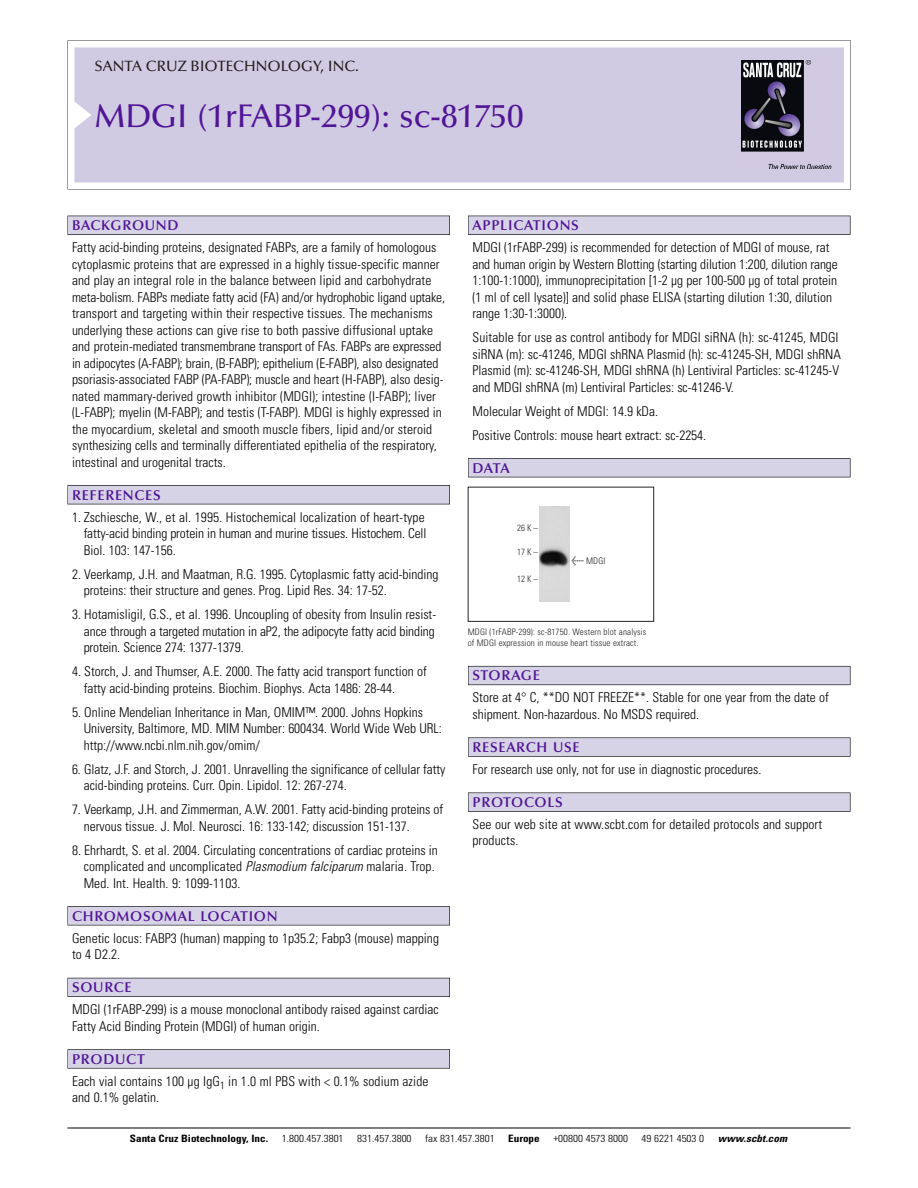
<style>
.page{position:relative;width:918px;height:1188px;background:#fff}
.page>*{position:absolute;margin:0;border:0;box-sizing:border-box;transform-origin:0 0}
.t1{font:500 33px "Optima";color:#511695}
.t2{font:500 15px "Optima";color:#231f20}
.t3{font:600 14.25px "Optima";letter-spacing:.05em;color:#511695}
.t4{font:300 condensed 13.5px/16.5px "Univers";color:#000}
.t5{font:300 condensed 10.2px "Univers";color:#000;scale:1.1 1}
.t6{font:700 condensed 10.2px "Univers";color:#000;scale:1.1 1}
.t7{font:italic 700 condensed 10.2px "Univers";letter-spacing:.005em;color:#000;scale:1.1 1}
.t8{font:9px/10.5px "Univers Condensed Light+STLXCW";letter-spacing:.015em;color:#272627}
.s1{font-style:italic}
.s2{font-family:"Meta Plus Book Roman+CFQXOM";font-size:10.5px}
</style>
<div class="page">
<div style="left:468px;top:216px;width:382px;height:19px;background:#525155"></div>
<div style="left:468px;top:216px;width:382px;height:18px;background:#d7d3e7"></div>
<div style="left:468px;top:458px;width:382px;height:19px;background:#525155"></div>
<div style="left:468px;top:459px;width:382px;height:18px;background:#d7d3e7"></div>
<div style="left:468px;top:666px;width:382px;height:19px;background:#66646d"></div>
<div style="left:468px;top:667px;width:382px;height:18px;background:#d7d3e7"></div>
<svg style="left:468px;top:737px;width:382px;height:20px"></svg>
<div style="left:468px;top:738px;width:382px;height:18px;background:#d7d3e7"></div>
<div style="left:468px;top:793px;width:382px;height:19px;background:#575759"></div>
<div style="left:468px;top:793px;width:382px;height:18px;background:#d7d3e7"></div>
<svg style="left:68px;top:40px;width:783px;height:149px"></svg>
<div style="left:74px;top:47px;width:770px;height:135px;background:#d1cae3"></div>
<img style="left:741px;top:60px;width:90px;height:108px">
<div style="left:68px;top:216px;width:382px;height:19px;background:#525155"></div>
<div style="left:68px;top:216px;width:381px;height:18px;background:#d7d3e7"></div>
<div style="left:68px;top:485px;width:382px;height:19px;background:#525155"></div>
<div style="left:68px;top:486px;width:381px;height:18px;background:#d7d3e7"></div>
<div style="left:68px;top:906px;width:382px;height:19px;background:#545357"></div>
<div style="left:68px;top:907px;width:381px;height:18px;background:#d7d3e7"></div>
<div style="left:68px;top:978px;width:382px;height:19px;background:#54535a"></div>
<div style="left:68px;top:978px;width:381px;height:18px;background:#d7d3e7"></div>
<svg style="left:68px;top:1049px;width:382px;height:20px"></svg>
<div style="left:68px;top:1050px;width:381px;height:18px;background:#d7d3e7"></div>
<hr style="left:68px;top:1128px;width:782px;height:1px;background:#000">
<div style="left:468px;top:487px;width:186px;height:135px;border:1px solid #272627"></div>
<img style="left:539px;top:507px;width:30px;height:95px">
<p class="t2" style="left:94px;top:61px;width:266px">SANTA CRUZ BIOTECHNOLOGY, INC.</p>
<h1 class="t1" style="left:94px;top:103px;width:431px">MDGI (1rFABP-299): sc-81750</h1>
<p class="t3" style="left:72px;top:219px;width:108px">BACKGROUND</p>
<p class="t4" style="left:72px;top:240px;width:375px">Fatty acid-binding proteins, designated FABPs, are a family of homologous cytoplasmic proteins that are expressed in a highly tissue-specific manner and play an integral role in the balance between lipid and carbohydrate meta-bolism. FABPs mediate fatty acid (FA) and/or hydrophobic ligand uptake, transport and targeting within their respective tissues. The mechanisms underlying these actions can give rise to both passive diffusional uptake and protein-mediated transmembrane transport of FAs. FABPs are expressed in adipocytes (A-FABP); brain, (B-FABP); epithelium (E-FABP), also designated psoriasis-associated FABP (PA-FABP); muscle and heart (H-FABP), also desig&shy;nated mammary-derived growth inhibitor (MDGI); intestine (I-FABP); liver (L-FABP); myelin (M-FABP); and testis (T-FABP). MDGI is highly expressed in the myocardium, skeletal and smooth muscle fibers, lipid and/or steroid synthesizing cells and terminally differentiated epithelia of the respiratory, intestinal and urogenital tracts.</p>
<p class="t3" style="left:72px;top:489px;width:90px">REFERENCES</p>
<p class="t4" style="left:84px;top:510px;width:344px;text-indent:-12px">1. Zschiesche, W., et al. 1995. Histochemical localization of heart-type fatty-acid binding protein in human and murine tissues. Histochem. Cell<br>Biol. 103: 147-156.</p>
<p class="t4" style="left:84px;top:567px;width:356px;text-indent:-12px">2. Veerkamp, J.H. and Maatman, R.G. 1995. Cytoplasmic fatty acid-binding proteins: their structure and genes. Prog. Lipid Res. 34: 17-52.</p>
<p class="t4" style="left:84px;top:607px;width:354px;text-align:justify;text-indent:-12px">3. Hotamisligil, G.S., et al. 1996. Uncoupling of obesity from Insulin resist&shy;ance through a targeted mutation in aP2, the adipocyte fatty acid binding protein. Science 274: 1377-1379.</p>
<p class="t4" style="left:84px;top:664px;width:345px;text-indent:-12px">4. Storch, J. and Thumser, A.E. 2000. The fatty acid transport function of fatty acid-binding proteins. Biochim. Biophys. Acta 1486: 28-44.</p>
<p class="t4" style="left:84px;top:705px;width:360px;text-indent:-12px">5. Online Mendelian Inheritance in Man, OMIM™. 2000. Johns Hopkins<br>University, Baltimore, MD. MIM Number: 600434. World Wide Web URL: http://www.ncbi.nlm.nih.gov/omim/</p>
<p class="t4" style="left:84px;top:762px;width:363px;text-indent:-12px">6. Glatz, J.F. and Storch, J. 2001. Unravelling the significance of cellular fatty acid-binding proteins. Curr. Opin. Lipidol. 12: 267-274.</p>
<p class="t4" style="left:84px;top:802px;width:361px;text-indent:-12px">7. Veerkamp, J.H. and Zimmerman, A.W. 2001. Fatty acid-binding proteins of nervous tissue. J. Mol. Neurosci. 16: 133-142; discussion 151-137.</p>
<p class="t4" style="left:84px;top:843px;width:356px;text-indent:-12px">8. Ehrhardt, S. et al. 2004. Circulating concentrations of cardiac proteins in complicated and uncomplicated <span class="s1">Plasmodium falciparum</span> malaria. Trop.<br>Med. Int. Health. 9: 1099-1103.</p>
<p class="t3" style="left:72px;top:910px;width:207px">CHROMOSOMAL LOCATION</p>
<p class="t4" style="left:72px;top:931px;width:368px">Genetic locus: FABP3 (human) mapping to 1p35.2; Fabp3 (mouse) mapping to 4 D2.2.</p>
<p class="t3" style="left:72px;top:982px;width:61px">SOURCE</p>
<p class="t4" style="left:72px;top:1002px;width:368px">MDGI (1rFABP-299) is a mouse monoclonal antibody raised against cardiac<br>Fatty Acid Binding Protein (MDGI) of human origin.</p>
<p class="t3" style="left:72px;top:1053px;width:74px">PRODUCT</p>
<p class="t4" style="left:72px;top:1074px;width:358px">Each vial contains 100 µg IgG<sub>1</sub> in 1.0 ml PBS with &lt; 0.1% sodium azide and 0.1% gelatin.</p>
<p class="t3" style="left:473px;top:219px;width:108px">APPLICATIONS</p>
<p class="t4" style="left:473px;top:240px;width:367px">MDGI (1rFABP-299) is recommended for detection of MDGI of mouse, rat and human origin by Western Blotting (starting dilution 1:200, dilution range 1:100-1:1000), immunoprecipitation [1-2 µg per 100-500 µg of total protein (1 ml of cell lysate)] and solid phase ELISA (starting dilution 1:30, dilution range 1:30-1:3000).</p>
<p class="t4" style="left:473px;top:330px;width:370px">Suitable for use as control antibody for MDGI siRNA (h): sc-41245, MDGI siRNA (m): sc-41246, MDGI shRNA Plasmid (h): sc-41245-SH, MDGI shRNA Plasmid (m): sc-41246-SH, MDGI shRNA (h) Lentiviral Particles: sc-41245-V and MDGI shRNA (m) Lentiviral Particles: sc-41246-V.</p>
<p class="t4" style="left:473px;top:400px;width:235px;line-height:24px">Molecular Weight of MDGI: 14.9 kDa.<br>Positive Controls: mouse heart extract: sc-2254.</p>
<p class="t3" style="left:473px;top:462px;width:39px">DATA</p>
<p class="t8" style="left:517px;top:523px;width:22px">26K–</p>
<p class="t8" style="left:517px;top:548px;width:22px">17K–</p>
<p class="t8" style="left:517px;top:574px;width:22px">12K–</p>
<p class="t8" style="left:571px;top:556px;width:36px"><span class="s2">&lt;</span> MDGI</p>
<p class="t8" style="left:468px;top:628px;width:180px">MDGI (1rFABP-299): sc-81750. Western blot analysis of MDGI expression in mouse heart tissue extract.</p>
<p class="t3" style="left:473px;top:670px;width:69px">STORAGE</p>
<p class="t4" style="left:473px;top:691px;width:358px">Store at 4° C, **DO NOT FREEZE**. Stable for one year from the date of shipment. Non-hazardous. No MSDS required.</p>
<p class="t3" style="left:473px;top:741px;width:109px">RESEARCH USE</p>
<p class="t4" style="left:473px;top:762px;width:290px">For research use only, not for use in diagnostic procedures.</p>
<p class="t3" style="left:473px;top:796px;width:92px">PROTOCOLS</p>
<p class="t4" style="left:473px;top:817px;width:351px">See our web site at www.scbt.com for detailed protocols and support products.</p>
<p class="t6" style="left:130px;top:1135px;width:127px">Santa Cruz Biotechnology, Inc.</p>
<p class="t5" style="left:282px;top:1135px;width:58px">1.800.457.3801</p>
<p class="t5" style="left:357px;top:1135px;width:51px">831.457.3800</p>
<p class="t5" style="left:425px;top:1135px;width:65px">fax 831.457.3801</p>
<p class="t6" style="left:508px;top:1135px;width:30px">Europe</p>
<p class="t5" style="left:553px;top:1135px;width:69px">+00800 4573 8000</p>
<p class="t5" style="left:642px;top:1135px;width:58px">49 6221 4503 0</p>
<p class="t7" style="left:718px;top:1135px;width:64px">www.scbt.com</p>
</div>
